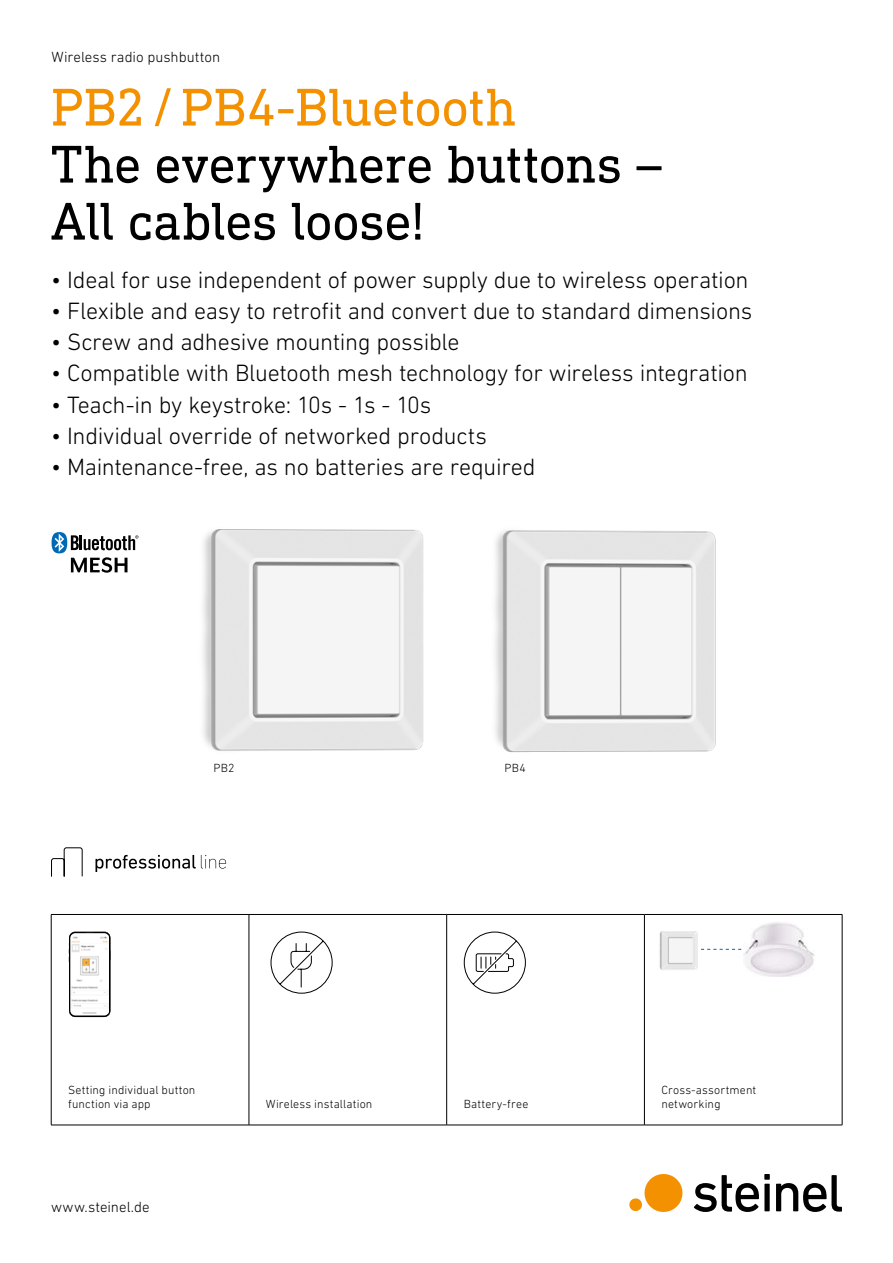
<style>
.page{position:relative;width:893px;height:1263px;background:#fff}
.page>*{position:absolute;margin:0;border:0;box-sizing:border-box;transform-origin:0 0}
.t1{font:54px/57px "DIN Next Slab Pro";letter-spacing:-.01em;color:#000}
.t2{font:54px "DIN Next Slab Pro";letter-spacing:-.01em;color:#f39100}
.t3{font:300 24px "DIN Next W1 G";letter-spacing:-.01em;color:#000}
.t4{font:300 15px "DIN Next W1 G";letter-spacing:.005em;color:#000}
.t5{font:300 12px/14.4px "DIN Next W1 G";letter-spacing:.01em;color:#000}
</style>
<div class="page">
<svg style="left:694px;top:1174px;width:76px;height:38px"></svg>
<svg style="left:776px;top:1175px;width:66px;height:37px"></svg>
<svg style="left:629px;top:1174px;width:54px;height:38px"></svg>
<svg style="left:51px;top:847px;width:32px;height:30px"></svg>
<svg style="left:96px;top:855px;width:130px;height:17px"></svg>
<svg style="left:69px;top:932px;width:42px;height:85px"></svg>
<svg style="left:71px;top:933px;width:38px;height:82px"></svg>
<img style="left:71px;top:935px;width:38px;height:78px">
<img style="left:203px;top:529px;width:221px;height:222px">
<img style="left:659px;top:931px;width:39px;height:39px">
<img style="left:495px;top:530px;width:221px;height:223px">
<svg style="left:52px;top:532px;width:86px;height:41px"></svg>
<svg style="left:271px;top:932px;width:62px;height:61px"></svg>
<svg style="left:464px;top:932px;width:62px;height:61px"></svg>
<img style="left:738px;top:922px;width:76px;height:55px">
<svg style="left:701px;top:949px;width:40px;height:1px"></svg>
<hr style="left:51px;top:914px;width:198px;height:1px;background:#000">
<hr style="left:51px;top:915px;width:1px;height:210px;background:#000">
<hr style="left:249px;top:914px;width:198px;height:1px;background:#000">
<hr style="left:249px;top:915px;width:1px;height:210px;background:#000">
<hr style="left:447px;top:914px;width:197px;height:1px;background:#000">
<hr style="left:446px;top:915px;width:1px;height:210px;background:#000">
<hr style="left:644px;top:914px;width:198px;height:1px;background:#000">
<hr style="left:644px;top:915px;width:1px;height:210px;background:#000">
<hr style="left:842px;top:915px;width:1px;height:210px;background:#000">
<hr style="left:51px;top:1125px;width:198px;height:1px;background:#000">
<hr style="left:249px;top:1125px;width:198px;height:1px;background:#000">
<hr style="left:447px;top:1125px;width:197px;height:1px;background:#000">
<hr style="left:644px;top:1125px;width:198px;height:1px;background:#000">
<p class="t4" style="left:52px;top:49px;width:170px">Wireless radio pushbutton</p>
<h1 class="t2" style="left:51px;top:76px;width:467px">PB2/PB4-Bluetooth</h1>
<h1 class="t1" style="left:51px;top:135px;width:613px">The everywhere buttons –<br>All cables loose!</h1>
<p class="t3" style="left:51px;top:266px;width:699px">• Ideal for use independent of power supply due to wireless operation</p>
<p class="t3" style="left:51px;top:297px;width:703px">• Flexible and easy to retrofit and convert due to standard dimensions</p>
<p class="t3" style="left:51px;top:328px;width:410px">• Screw and adhesive mounting possible</p>
<p class="t3" style="left:51px;top:359px;width:698px">• Compatible with Bluetooth mesh technology for wireless integration</p>
<p class="t3" style="left:51px;top:391px;width:382px">• Teach-in by keystroke: 10s - 1s - 10s</p>
<p class="t3" style="left:51px;top:422px;width:437px">• Individual override of networked products</p>
<p class="t3" style="left:51px;top:453px;width:486px">• Maintenance-free, as no batteries are required</p>
<p class="t5" style="left:214px;top:761px;width:22px">PB2</p>
<p class="t5" style="left:505px;top:761px;width:23px">PB4</p>
<p class="t5" style="left:68px;top:1082px;width:129px">Setting individual button function via app</p>
<p class="t4" style="left:51px;top:1198px;width:100px">www.steinel.de</p>
<p class="t5" style="left:266px;top:1096px;width:108px">Wireless installation</p>
<p class="t5" style="left:464px;top:1096px;width:66px">Battery-free</p>
<p class="t5" style="left:661px;top:1082px;width:96px">Cross-assortment networking</p>
</div>
